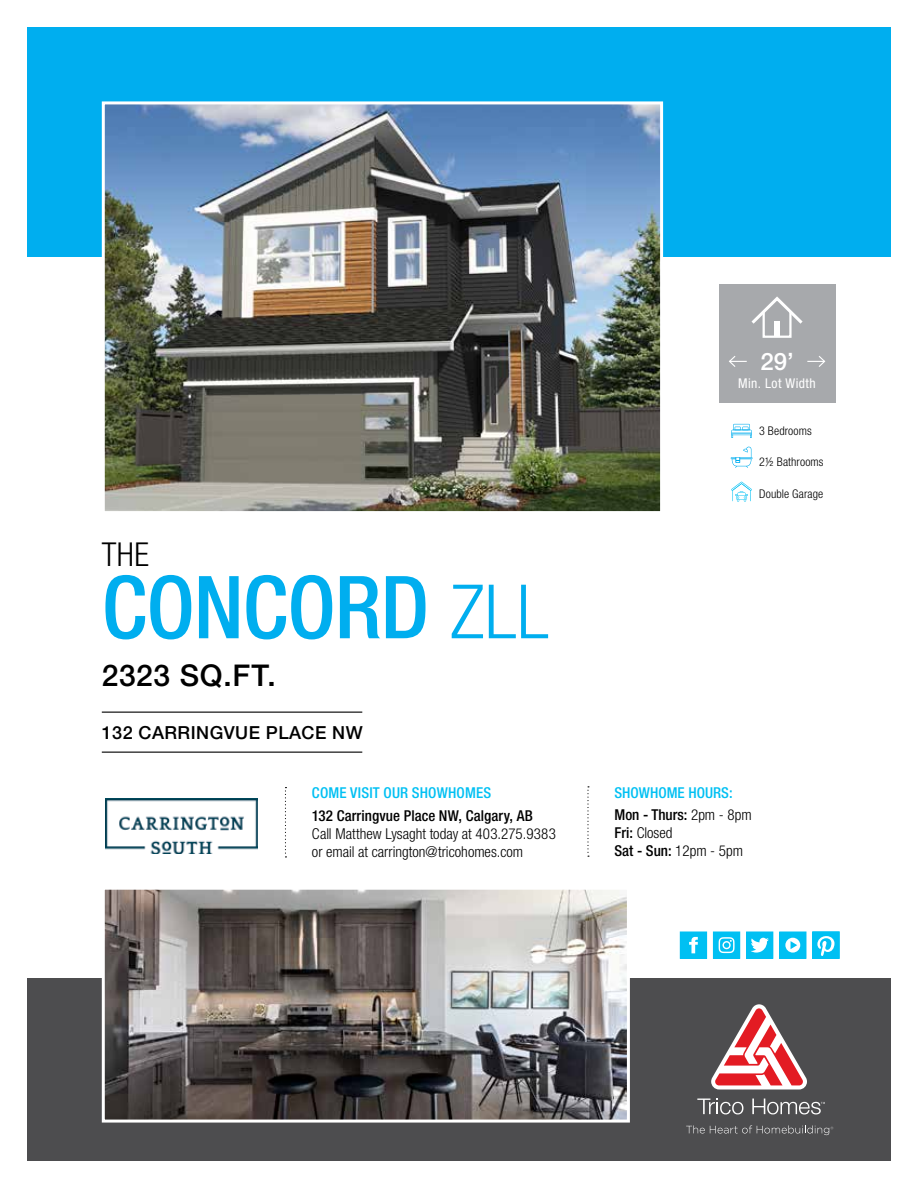
<style>
.page{position:relative;width:918px;height:1188px;background:#fff}
.page>*{position:absolute;margin:0;border:0;box-sizing:border-box;transform-origin:0 0}
.t1{font:500 condensed 87px "Helvetica Neue LT Std";letter-spacing:-.01em;color:#00aeef}
.t2{font:300 condensed 33px "Helvetica Neue LT Std";color:#000}
.t3{font:500 30px "Helvetica Neue LT Std";letter-spacing:.02em;color:#000}
.t4{font:500 24px "Helvetica Neue LT Std";color:#fff}
.t5{font:500 18px "Helvetica Neue LT Std";letter-spacing:.025em;color:#000}
.t6{font:300 condensed 15px/18px "Helvetica Neue LT Std";color:#000}
.t7{font:500 condensed 15px/21.5px "Helvetica Neue LT Std";color:#00c0f3}
.t8{font:500 condensed 15px "Helvetica Neue LT Std";letter-spacing:.005em;color:#000}
.t9{font:condensed 13.5px "Helvetica Neue LT Std";letter-spacing:.035em;color:#fff}
.t10{font:300 condensed 12px "Helvetica Neue LT Std";letter-spacing:.01em;color:#000}
.s1{font-weight:300;font-size:75px}
.s2{color:#000}
.s3{font-weight:300;color:#000}
.s4{font-weight:500}
</style>
<div class="page">
<div style="left:27px;top:27px;width:864px;height:229px;background:#00aeef"></div>
<div style="left:27px;top:978px;width:864px;height:183px;background:#4d4d4f"></div>
<svg style="left:711px;top:1004px;width:96px;height:86px"></svg>
<svg style="left:697px;top:1099px;width:46px;height:15px"></svg>
<svg style="left:752px;top:1099px;width:73px;height:15px"></svg>
<svg style="left:686px;top:1125px;width:147px;height:10px"></svg>
<img style="left:106px;top:105px;width:553px;height:405px">
<div style="left:102px;top:101px;width:561px;height:413px;border:3px solid #fff"></div>
<img style="left:106px;top:891px;width:520px;height:228px">
<div style="left:102px;top:887px;width:528px;height:236px;border:3px solid #fff"></div>
<svg style="left:731px;top:447px;width:22px;height:21px"></svg>
<svg style="left:731px;top:424px;width:21px;height:14px"></svg>
<div style="left:719px;top:285px;width:116px;height:118px;background:#a7a9ac"></div>
<svg style="left:807px;top:356px;width:19px;height:11px"></svg>
<svg style="left:729px;top:356px;width:18px;height:11px"></svg>
<svg style="left:751px;top:296px;width:52px;height:31px"></svg>
<div style="left:763px;top:310px;width:29px;height:28px;border:2px solid #fff"></div>
<div style="left:774px;top:322px;width:6px;height:14px;background:#fff"></div>
<svg style="left:587px;top:786px;width:2px;height:71px"></svg>
<svg style="left:285px;top:787px;width:1px;height:70px"></svg>
<svg style="left:812px;top:932px;width:28px;height:27px"></svg>
<svg style="left:713px;top:932px;width:27px;height:27px"></svg>
<svg style="left:680px;top:932px;width:27px;height:27px"></svg>
<svg style="left:779px;top:932px;width:27px;height:27px"></svg>
<svg style="left:746px;top:932px;width:27px;height:27px"></svg>
<hr style="left:102px;top:712px;width:260px;height:1px;background:#000">
<hr style="left:102px;top:752px;width:260px;height:1px;background:#000">
<img style="left:106px;top:799px;width:152px;height:54px">
<svg style="left:731px;top:482px;width:21px;height:19px"></svg>
<h2 class="t2" style="left:102px;top:535px;width:49px">THE</h2>
<h1 class="t1" style="left:102px;top:556px;width:449px">CONCORD <span class="s1">ZLL</span></h1>
<h3 class="t3" style="left:102px;top:658px;width:175px">2323 SQ.FT.</h3>
<p class="t5" style="left:102px;top:721px;width:262px">132 CARRINGVUE PLACE NW</p>
<p class="t7" style="left:312px;top:782px;width:181px">COME VISIT OUR SHOWHOMES</p>
<p class="t8" style="left:312px;top:807px;width:222px">132 Carringvue Place NW, Calgary, AB</p>
<p class="t6" style="left:312px;top:825px;width:245px">Call Matthew Lysaght today at 403.275.9383 or email at carrington@tricohomes.com</p>
<h3 class="t4" style="left:760px;top:347px;width:35px">29’</h3>
<p class="t9" style="left:738px;top:375px;width:79px">Min. Lot Width</p>
<p class="t10" style="left:759px;top:424px;width:54px">3 Bedrooms</p>
<p class="t10" style="left:759px;top:455px;width:66px">2½ Bathrooms</p>
<p class="t10" style="left:759px;top:487px;width:66px">Double Garage</p>
<p class="t7" style="left:615px;top:782px;width:139px">SHOWHOME HOURS:<br><span class="s2">Mon - Thurs:</span> <span class="s3">2pm - 8pm</span></p>
<p class="t6" style="left:615px;top:823px;width:130px"><span class="s4">Fri:</span> Closed<br><span class="s4">Sat - Sun:</span> 12pm - 5pm</p>
</div>
